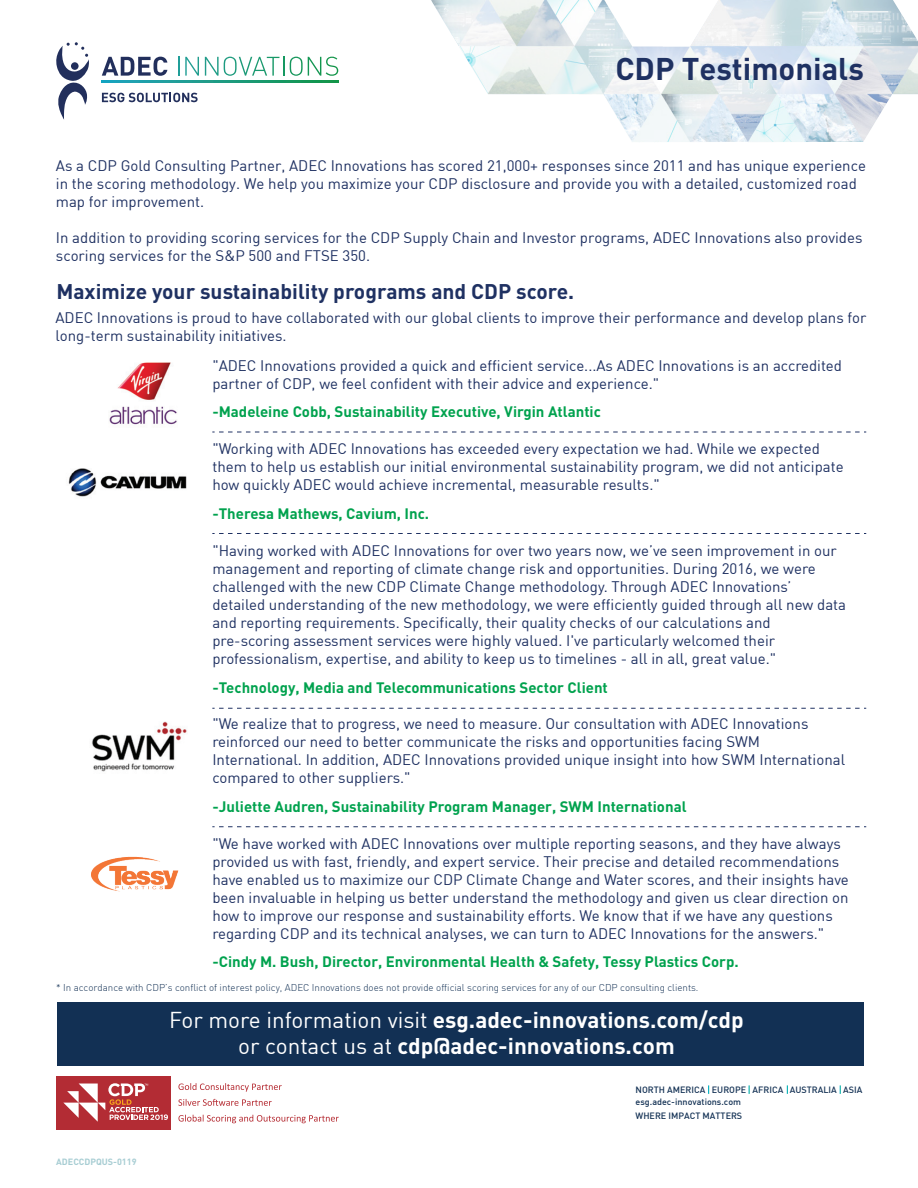
<style>
.page{position:relative;width:918px;height:1188px;background:#fff}
.page>*{position:absolute;margin:0;border:0;box-sizing:border-box;transform-origin:0 0}
.t1{font:700 31.05px "DIN";color:#1f3162}
.t2{font:700 22.5px/25.5px "DIN";color:#fff;text-align:center}
.t3{font:700 21px "DIN";color:#1f3162}
.t4{font:15px/18px "DIN";color:#1f3162}
.t5{font:700 15px "DIN";color:#00a24e}
.t6{font:300 9.75px "DIN";color:#123054}
.t7{font:500 9px/12.1px "DIN";color:#133154}
.t8{font:700 9px "DIN";color:#a7cdd3}
.s1{font-weight:400}
</style>
<div class="page">
<svg style="left:431px;top:0;width:483px;height:35px"></svg>
<svg style="left:452px;top:35px;width:466px;height:107px"></svg>
<svg style="left:212px;top:432px;width:654px;height:1px"></svg>
<svg style="left:212px;top:533px;width:654px;height:1px"></svg>
<svg style="left:212px;top:708px;width:654px;height:1px"></svg>
<svg style="left:212px;top:826px;width:654px;height:1px"></svg>
<img style="left:91px;top:721px;width:96px;height:51px">
<img style="left:68px;top:468px;width:119px;height:29px">
<img style="left:109px;top:362px;width:68px;height:63px">
<svg style="left:663px;top:0;width:55px;height:46px"></svg>
<div style="left:57px;top:1002px;width:807px;height:63px;background:#123054"></div>
<svg style="left:178px;top:1099px;width:94px;height:7px"></svg>
<svg style="left:178px;top:1083px;width:104px;height:9px"></svg>
<svg style="left:178px;top:1115px;width:161px;height:8px"></svg>
<img style="left:91px;top:856px;width:88px;height:36px">
<svg style="left:56px;top:42px;width:33px;height:78px"></svg>
<svg style="left:102px;top:81px;width:236px;height:2px"></svg>
<svg style="left:178px;top:57px;width:1px;height:19px"></svg>
<svg style="left:185px;top:57px;width:14px;height:19px"></svg>
<svg style="left:205px;top:57px;width:133px;height:19px"></svg>
<svg style="left:102px;top:57px;width:65px;height:19px"></svg>
<svg style="left:102px;top:93px;width:96px;height:9px"></svg>
<div style="left:57px;top:1076px;width:114px;height:53px;background:#b32c34"></div>
<svg style="left:63px;top:1083px;width:105px;height:39px"></svg>
<h1 class="t1" style="left:615px;top:49px;width:250px">CDP Testimonials</h1>
<p class="t4" style="left:56px;top:156px;width:812px">As a CDP Gold Consulting Partner, ADEC Innovations has scored 21,000+ responses since 2011 and has unique experience in the scoring methodology. We help you maximize your CDP disclosure and provide you with a detailed, customized road map for improvement.</p>
<p class="t4" style="left:56px;top:228px;width:808px">In addition to providing scoring services for the CDP Supply Chain and Investor programs, ADEC Innovations also provides scoring services for the S&amp;P 500 and FTSE 350.</p>
<h3 class="t3" style="left:56px;top:277px;width:519px">Maximize your sustainability programs and CDP score.</h3>
<p class="t4" style="left:55px;top:308px;width:813px">ADEC Innovations is proud to have collaborated with our global clients to improve their performance and develop plans for long-term sustainability initiatives.</p>
<p class="t4" style="left:212px;top:356px;width:631px">"ADEC Innovations provided a quick and efficient service...As ADEC Innovations is an accredited partner of CDP, we feel confident with their advice and experience."</p>
<p class="t5" style="left:212px;top:402px;width:390px">-Madeleine Cobb, Sustainability Executive, Virgin Atlantic</p>
<p class="t4" style="left:212px;top:439px;width:633px">"Working with ADEC Innovations has exceeded every expectation we had. While we expected them to help us establish our initial environmental sustainability program, we did not anticipate how quickly ADEC would achieve incremental, measurable results."</p>
<p class="t5" style="left:212px;top:503px;width:218px">-Theresa Mathews, Cavium, Inc.</p>
<p class="t4" style="left:212px;top:541px;width:635px">"Having worked with ADEC Innovations for over two years now, we’ve seen improvement in our management and reporting of climate change risk and opportunities. During 2016, we were challenged with the new CDP Climate Change methodology. Through ADEC Innovations’ detailed understanding of the new methodology, we were efficiently guided through all new data and reporting requirements. Specifically, their quality checks of our calculations and pre-scoring assessment services were highly valued. I've particularly welcomed their professionalism, expertise, and ability to keep us to timelines - all in all, great value."</p>
<p class="t5" style="left:212px;top:677px;width:397px">-Technology, Media and Telecommunications Sector Client</p>
<p class="t4" style="left:212px;top:715px;width:634px">"We realize that to progress, we need to measure. Our consultation with ADEC Innovations reinforced our need to better communicate the risks and opportunities facing SWM International. In addition, ADEC Innovations provided unique insight into how SWM International compared to other suppliers."</p>
<p class="t5" style="left:212px;top:797px;width:476px">-Juliette Audren, Sustainability Program Manager, SWM International</p>
<p class="t4" style="left:212px;top:834px;width:638px">"We have worked with ADEC Innovations over multiple reporting seasons, and they have always provided us with fast, friendly, and expert service. Their precise and detailed recommendations have enabled us to maximize our CDP Climate Change and Water scores, and their insights have been invaluable in helping us better understand the methodology and given us clear direction on how to improve our response and sustainability efforts. We know that if we have any questions regarding CDP and its technical analyses, we can turn to ADEC Innovations for the answers."</p>
<p class="t5" style="left:212px;top:952px;width:528px">-Cindy M. Bush, Director, Environmental Health &amp; Safety, Tessy Plastics Corp.</p>
<p class="t6" style="left:56px;top:982px;width:644px">* In accordance with CDP’s conflict of interest policy, ADEC Innovations does not provide official scoring services for any of our CDP consulting clients.</p>
<h2 class="t2" style="left:169px;top:1006px;width:576px"><span class="s1">For more information visit</span> esg.adec-innovations.com/cdp <span class="s1">or contact us at</span> cdp@adec-innovations.com</h2>
<p class="t8" style="left:56px;top:1156px;width:82px">ADECCDPQUS-0119</p>
<p class="t7" style="left:636px;top:1083px;width:228px">NORTH AMERICA EUROPE AFRICA AUSTRALIA ASIA esg.adec-innovations.com</p>
<p class="t7" style="left:636px;top:1109px;width:108px">WHERE IMPACT MATTERS</p>
</div>
